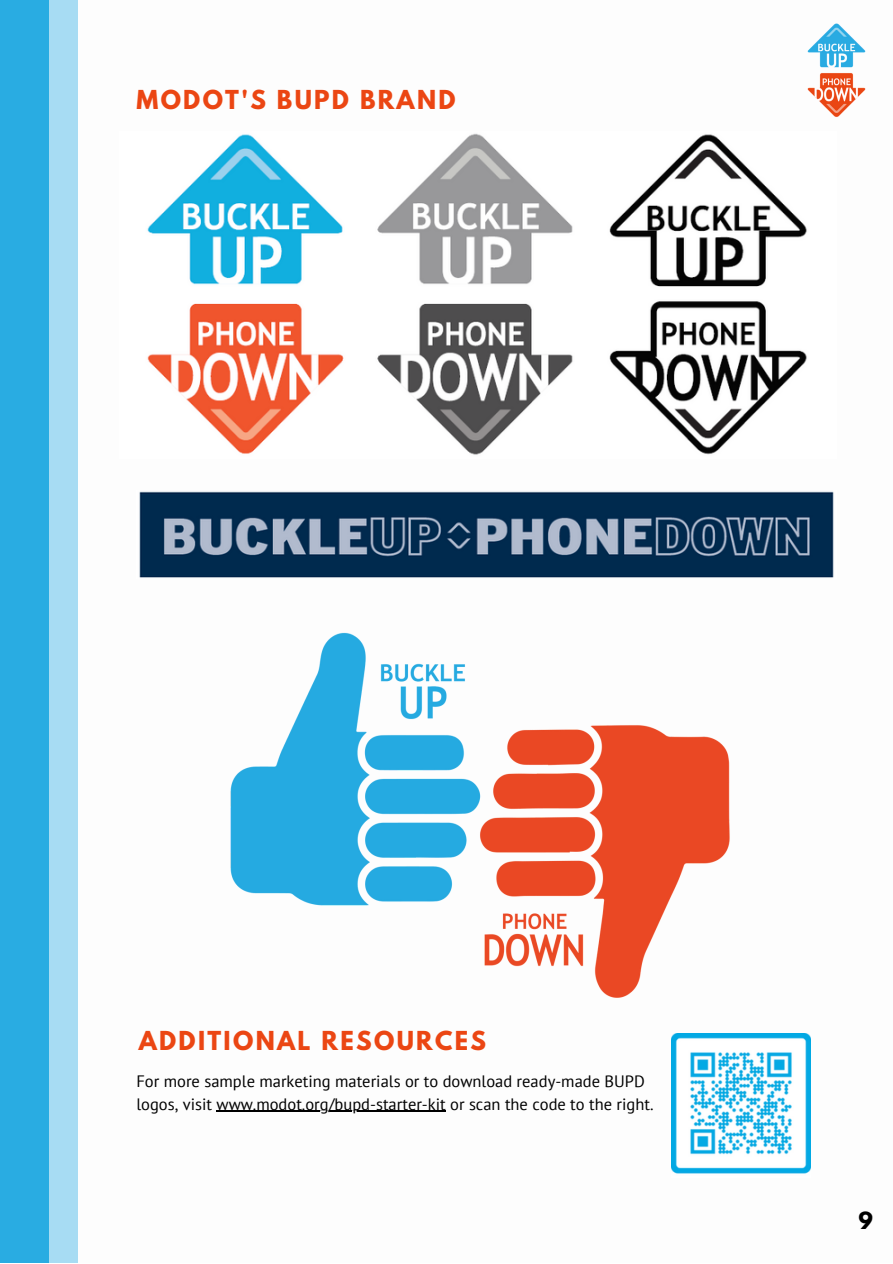
<style>
.page{position:relative;width:893px;height:1264px;background:#fff}
.page>*{position:absolute;margin:0;border:0;box-sizing:border-box;transform-origin:0 0}
.t1{font:700 23.1px "League Spartan";letter-spacing:.1em;color:#eb4613}
.t2{font:700 21px "League Spartan";color:#000}
.t3{font:16.5px/22.5px "PT Sans";color:#000}
</style>
<div class="page">
<div style="left:49px;top:0;width:28px;height:1262px;background:#a7dcf3"></div>
<div style="left:0;top:0;width:49px;height:1262px;background:#29ace2"></div>
<img style="left:807px;top:23px;width:59px;height:94px">
<img style="left:147px;top:133px;width:660px;height:322px">
<img style="left:139px;top:491px;width:695px;height:87px">
<img style="left:230px;top:632px;width:500px;height:366px">
<img style="left:671px;top:1033px;width:139px;height:141px">
<hr style="left:216px;top:1110px;width:230px;height:1px;background:#000">
<h1 class="t1" style="left:136px;top:89px;width:320px">MODOT'S BUPD BRAND</h1>
<h1 class="t1" style="left:139px;top:1028px;width:349px">ADDITIONAL RESOURCES</h1>
<p class="t3" style="left:136px;top:1069px;width:518px">For more sample marketing materials or to download ready-made BUPD logos, visit www.modot.org/bupd-starter-kit or scan the code to the right.</p>
<p class="t2" style="left:858px;top:1209px;width:16px">9</p>
</div>
